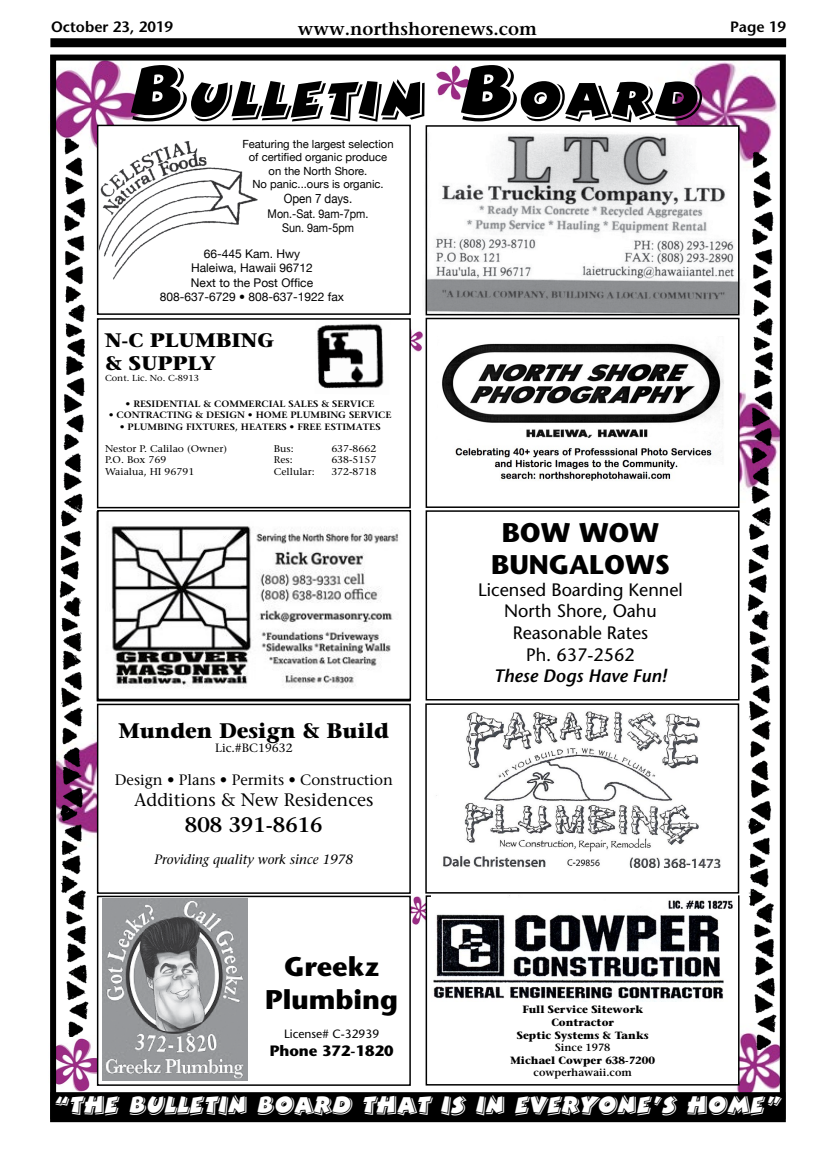
<style>
.page{position:relative;width:837px;height:1161px;background:#fff}
.page>*{position:absolute;margin:0;border:0;box-sizing:border-box;transform-origin:0 0}
.t1{font:60.9px "Bertram LET";color:#000;scale:1.05 1}
.t2{font:28.5px "Bertram LET";color:#fff;scale:.95 1}
.t3{font:700 27px/32.4px "Stone Sans";color:#000;text-align:center}
.t4{font:700 21px "Stone Serif";color:#000}
.t5{font:600 21px "Stone Serif";color:#000}
.t6{font:700 19.5px/23.4px "Stone Serif";color:#000;scale:1.06 1}
.t7{font:18px/21.6px "Stone Sans";color:#000;text-align:center}
.t8{font:18px "Stone Serif";color:#000}
.t9{font:600 18px "Stone Serif";color:#000}
.t10{font:italic 600 18px "Stone Sans";color:#000}
.t11{font:15px "Stone Serif";color:#000}
.t12{font:600 15px "Stone Sans";color:#000}
.t13{font:700 15px "Stone Sans";color:#000}
.t14{font:italic 13.5px "Stone Serif";color:#000}
.t15{font:12.75px "Helvetica Neue";color:#000;scale:.9 1}
.t16{font:12px/14.4px "Helvetica Neue";color:#000;text-align:center}
.t17{font:12px/14.4px "Helvetica Neue";color:#000;text-align:center;scale:.9 1}
.t18{font:12px "Stone Sans";color:#000}
.t19{font:12px "Stone Serif";color:#000}
.t20{font:11.25px/13.5px "Helvetica Neue";color:#000;text-align:center}
.t21{font:700 10.5px/12.6px "Stone Serif";color:#000;text-align:center}
.t22{font:600 10.5px "Stone Serif";color:#000}
.t23{font:9.75px "Stone Serif";color:#000;scale:1.06 1}
.t24{font:600 9.3px "Stone Serif";color:#000;scale:1.06 1}
.t25{font:8.7px "Stone Serif";color:#000;scale:1.06 1}
.s1{font-size:87px}
</style>
<div class="page">
<div style="left:50px;top:38px;width:736px;height:9px;background:#000"></div>
<div style="left:388px;top:322px;width:39px;height:37px;background:#969696"></div>
<img style="left:411px;top:322px;width:14px;height:37px">
<img style="left:57px;top:722px;width:40px;height:128px">
<img style="left:398px;top:895px;width:28px;height:34px">
<img style="left:740px;top:391px;width:39px;height:98px">
<img style="left:736px;top:1033px;width:43px;height:59px">
<img style="left:436px;top:65px;width:35px;height:35px">
<img style="left:673px;top:62px;width:104px;height:90px">
<img style="left:57px;top:1035px;width:40px;height:57px">
<img style="left:50px;top:54px;width:99px;height:105px">
<div style="left:50px;top:55px;width:736px;height:1067px;border:6px solid #000"></div>
<div style="left:51px;top:1093px;width:734px;height:25px;background:#000"></div>
<div style="left:50px;top:1092px;width:735px;height:27px;border:2px solid #000"></div>
<img style="left:60px;top:135px;width:28px;height:902px">
<div style="left:98px;top:319px;width:312px;height:189px;background:#fff"></div>
<div style="left:97px;top:318px;width:314px;height:190px;border:2px solid #000"></div>
<div style="left:426px;top:318px;width:314px;height:190px;border:2px solid #000"></div>
<div style="left:426px;top:510px;width:314px;height:191px;border:2px solid #000"></div>
<div style="left:97px;top:704px;width:314px;height:190px;border:2px solid #000"></div>
<div style="left:98px;top:896px;width:312px;height:189px;background:#fff"></div>
<div style="left:97px;top:896px;width:314px;height:190px;border:2px solid #000"></div>
<div style="left:426px;top:896px;width:313px;height:189px;background:#fff"></div>
<div style="left:426px;top:895px;width:314px;height:191px;border:2px solid #000"></div>
<div style="left:98px;top:125px;width:312px;height:189px;background:#fff"></div>
<div style="left:97px;top:125px;width:314px;height:190px;border:2px solid #000"></div>
<div style="left:425px;top:703px;width:314px;height:191px;border:2px solid #000"></div>
<img style="left:748px;top:152px;width:28px;height:898px">
<div style="left:97px;top:510px;width:314px;height:190px;border:2px solid #000"></div>
<img style="left:315px;top:320px;width:75px;height:69px">
<img style="left:433px;top:705px;width:295px;height:163px">
<img style="left:102px;top:899px;width:145px;height:181px">
<img style="left:100px;top:141px;width:158px;height:139px">
<img style="left:425px;top:123px;width:323px;height:193px">
<img style="left:111px;top:526px;width:288px;height:162px">
<img style="left:431px;top:895px;width:307px;height:106px">
<img style="left:442px;top:343px;width:282px;height:138px">
<h3 class="t12" style="left:51px;top:18px;width:124px">October 23, 2019</h3>
<h3 class="t9" style="left:298px;top:17px;width:241px">www.northshorenews.com</h3>
<h3 class="t12" style="left:730px;top:18px;width:58px">Page 19</h3>
<h1 class="t1" style="left:130px;top:65px;width:546px"><span class="s1">B</span>ULLETIN <span class="s1">B</span>OARD</h1>
<p class="t20" style="left:242px;top:137px;width:153px">Featuring the largest selection of certified organic produce on the North Shore.<br>No panic...ours is organic.</p>
<h3 class="t15" style="left:284px;top:191px;width:78px">Open 7 days.</h3>
<p class="t17" style="left:268px;top:206px;width:114px">Mon.-Sat. 9am-7pm.<br>Sun. 9am-5pm</p>
<p class="t16" style="left:160px;top:246px;width:186px">66-445 Kam. Hwy<br>Haleiwa, Hawaii 96712<br>Next to the Post Office<br>808-637-6729 • 808-637-1922 fax</p>
<h3 class="t6" style="left:105px;top:328px;width:161px">N-C PLUMBING &amp; SUPPLY</h3>
<p class="t25" style="left:105px;top:372px;width:90px">Cont. Lic. No. C-8913</p>
<p class="t24" style="left:126px;top:398px;width:237px">• RESIDENTIAL &amp; COMMERCIAL SALES &amp; SERVICE</p>
<p class="t24" style="left:109px;top:410px;width:268px">• CONTRACTING &amp; DESIGN • HOME PLUMBING SERVICE</p>
<p class="t24" style="left:120px;top:421px;width:248px">• PLUMBING FIXTURES, HEATERS • FREE ESTIMATES</p>
<p class="t23" style="left:105px;top:442px;width:117px">Nestor P. Calilao (Owner)</p>
<p class="t23" style="left:274px;top:442px;width:20px">Bus:</p>
<p class="t23" style="left:331px;top:442px;width:44px">637-8662</p>
<p class="t23" style="left:105px;top:454px;width:59px">P.O. Box 769</p>
<p class="t23" style="left:274px;top:454px;width:19px">Res:</p>
<p class="t23" style="left:331px;top:454px;width:44px">638-5157</p>
<p class="t23" style="left:105px;top:466px;width:86px">Waialua, HI 96791</p>
<p class="t23" style="left:274px;top:466px;width:40px">Cellular:</p>
<p class="t23" style="left:331px;top:466px;width:44px">372-8718</p>
<h3 class="t4" style="left:119px;top:717px;width:272px">Munden Design &amp; Build</h3>
<p class="t19" style="left:215px;top:741px;width:79px">Lic.#BC19632</p>
<h3 class="t11" style="left:115px;top:770px;width:280px">Design • Plans • Permits • Construction</h3>
<h3 class="t8" style="left:134px;top:789px;width:241px">Additions &amp; New Residences</h3>
<h3 class="t5" style="left:185px;top:811px;width:139px">808 391-8616</h3>
<h3 class="t14" style="left:154px;top:851px;width:200px">Providing quality work since 1978</h3>
<h3 class="t3" style="left:265px;top:950px;width:134px">Greekz<br>Plumbing</h3>
<p class="t18" style="left:284px;top:1027px;width:97px">License# C-32939</p>
<h3 class="t13" style="left:270px;top:1042px;width:125px">Phone 372-1820</h3>
<h3 class="t3" style="left:491px;top:516px;width:180px">BOW WOW<br>BUNGALOWS</h3>
<h3 class="t7" style="left:478px;top:579px;width:206px">Licensed Boarding Kennel<br>North Shore, Oahu<br>Reasonable Rates<br>Ph. 637-2562</h3>
<h3 class="t10" style="left:494px;top:665px;width:175px">These Dogs Have Fun!</h3>
<p class="t21" style="left:517px;top:1003px;width:133px">Full Service Sitework<br>Contractor<br>Septic Systems &amp; Tanks</p>
<p class="t22" style="left:555px;top:1041px;width:57px">Since 1978</p>
<p class="t21" style="left:510px;top:1054px;width:146px">Michael Cowper 638-7200</p>
<p class="t22" style="left:534px;top:1066px;width:100px">cowperhawaii.com</p>
<h2 class="t2" style="left:53px;top:1088px;width:768px">“THE BULLETIN BOARD THAT IS IN EVERYONE’S HOME”</h2>
</div>
